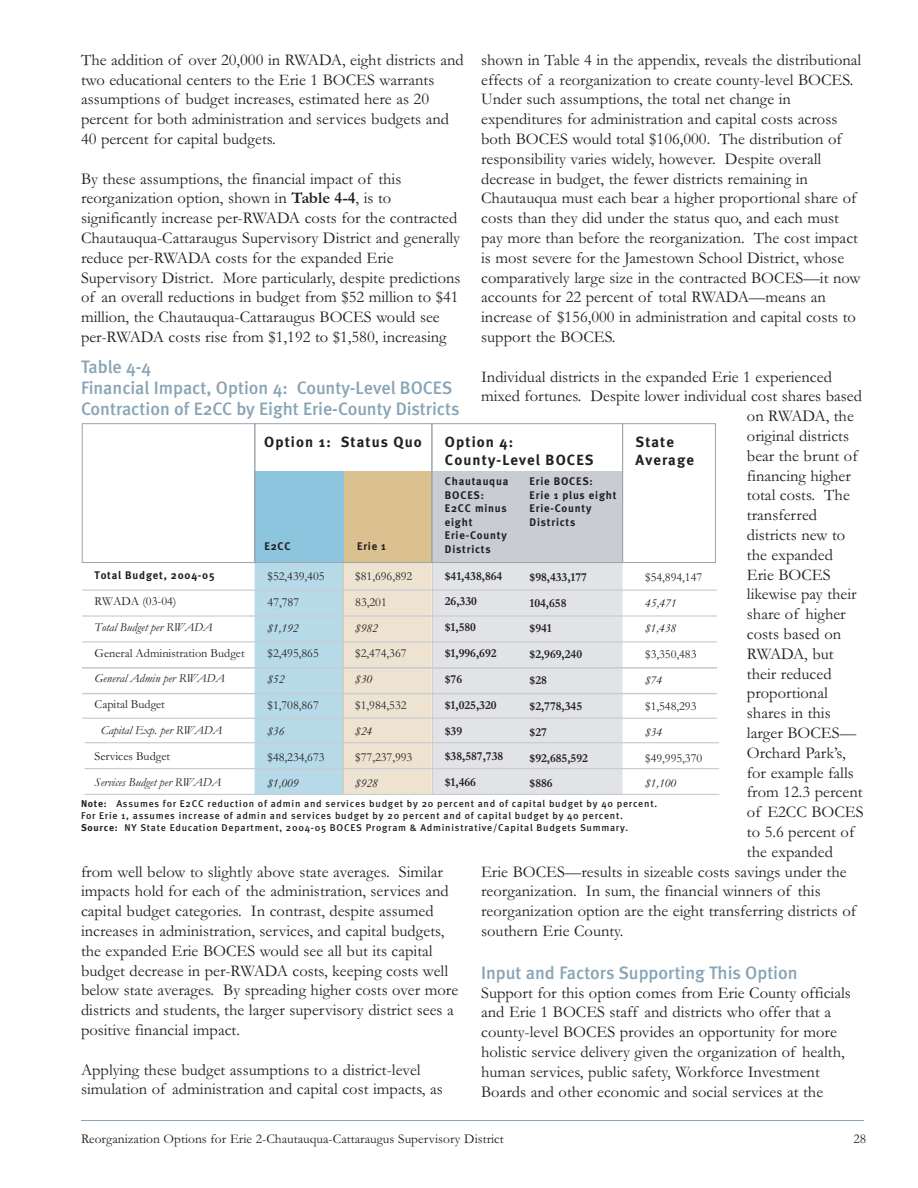
<style>
.page{position:relative;width:918px;height:1188px;background:#fff}
.page>*{position:absolute;margin:0;border:0;box-sizing:border-box;transform-origin:0 0}
.t1{font:500 18px/21px "Meta";color:#88a4b6}
.t2{font:16.5px/19.8px "Garamond";color:#231f20}
.t3{font:700 14.7px/17.9px "Meta";letter-spacing:.075em;color:#231f20}
.t4{font:13.5px "Garamond";color:#231f20}
.t5{font:12.3px/25.8px "Garamond";color:#231f20}
.t6{font:italic 12.3px/25.8px "Garamond";color:#231f20}
.t7{font:700 12.3px/25.8px "Garamond";color:#231f20}
.t8{font:700 11.1px/13.5px "Meta";letter-spacing:.075em;color:#231f20}
.t9{font:500 9.9px/11.7px "Meta";letter-spacing:.075em;color:#231f20}
.s1{font-weight:700}
</style>
<div class="page">
<hr style="left:81px;top:1120px;width:783px;height:1px;background:#88a4b6">
<svg style="left:255px;top:563px;width:177px;height:231px;background:#d1dedb"></svg>
<hr style="left:343px;top:562px;width:1px;height:233px;background:#c6d1c7">
<div style="left:433px;top:563px;width:190px;height:231px;background:#e1e3e6"></div>
<hr style="left:432px;top:562px;width:1px;height:233px;background:#d7cebf">
<hr style="left:82px;top:590px;width:635px;height:1px;background:#c9cdd3">
<hr style="left:82px;top:615px;width:635px;height:2px;background:#c9cdd3">
<hr style="left:82px;top:641px;width:635px;height:1px;background:#c9cdd3">
<hr style="left:82px;top:667px;width:635px;height:1px;background:#c9cdd3">
<hr style="left:82px;top:693px;width:635px;height:1px;background:#c9cdd3">
<hr style="left:82px;top:718px;width:635px;height:1px;background:#c9cdd3">
<hr style="left:85px;top:742px;width:634px;height:1px;background:#c9cdd3">
<hr style="left:85px;top:768px;width:634px;height:1px;background:#c9cdd3">
<hr style="left:85px;top:794px;width:634px;height:1px;background:#c9cdd3">
<svg style="left:82px;top:423px;width:540px;height:140px"></svg>
<div style="left:622px;top:423px;width:94px;height:140px;border:1px solid #9da4ab"></div>
<p class="t2" style="left:481px;top:52px;width:382px">shown in Table 4 in the appendix, reveals the distributional effects of a reorganization to create county-level BOCES.<br>Under such assumptions, the total net change in expenditures for administration and capital costs across both BOCES would total $106,000. The distribution of responsibility varies widely, however. Despite overall decrease in budget, the fewer districts remaining in Chautauqua must each bear a higher proportional share of costs than they did under the status quo, and each must pay more than before the reorganization. The cost impact is most severe for the Jamestown School District, whose comparatively large size in the contracted BOCES—it now accounts for 22 percent of total RWADA—means an increase of $156,000 in administration and capital costs to support the BOCES.</p>
<p class="t2" style="left:481px;top:368px;width:352px">Individual districts in the expanded Erie 1 experienced</p>
<p class="t2" style="left:481px;top:388px;width:382px">mixed fortunes. Despite lower individual cost shares based</p>
<p class="t2" style="left:747px;top:408px;width:109px">on RWADA, the</p>
<p class="t2" style="left:747px;top:428px;width:104px">original districts</p>
<p class="t2" style="left:747px;top:448px;width:112px">bear the brunt of</p>
<p class="t2" style="left:747px;top:467px;width:106px">financing higher</p>
<p class="t2" style="left:747px;top:487px;width:104px">total costs. The</p>
<p class="t2" style="left:747px;top:507px;width:72px">transferred</p>
<p class="t2" style="left:747px;top:527px;width:100px">districts new to</p>
<p class="t2" style="left:747px;top:547px;width:88px">the expanded</p>
<p class="t2" style="left:747px;top:566px;width:85px">Erie BOCES</p>
<p class="t2" style="left:747px;top:586px;width:111px">likewise pay their</p>
<p class="t2" style="left:747px;top:606px;width:100px">share of higher</p>
<p class="t2" style="left:747px;top:626px;width:96px">costs based on</p>
<p class="t2" style="left:747px;top:646px;width:88px">RWADA, but</p>
<p class="t2" style="left:747px;top:665px;width:86px">their reduced</p>
<p class="t2" style="left:747px;top:685px;width:82px">proportional</p>
<p class="t2" style="left:747px;top:705px;width:85px">shares in this</p>
<p class="t2" style="left:747px;top:725px;width:111px">larger BOCES—</p>
<p class="t2" style="left:747px;top:745px;width:100px">Orchard Park’s,</p>
<p class="t2" style="left:747px;top:764px;width:108px">for example falls</p>
<p class="t2" style="left:747px;top:784px;width:117px">from 12.3 percent</p>
<p class="t2" style="left:747px;top:804px;width:118px">of E2CC BOCES</p>
<p class="t2" style="left:747px;top:824px;width:109px">to 5.6 percent of</p>
<p class="t2" style="left:747px;top:844px;width:88px">the expanded</p>
<p class="t2" style="left:481px;top:863px;width:367px">Erie BOCES—results in sizeable costs savings under the</p>
<p class="t2" style="left:481px;top:883px;width:341px">reorganization. In sum, the financial winners of this</p>
<p class="t2" style="left:481px;top:903px;width:376px">reorganization option are the eight transferring districts of</p>
<p class="t2" style="left:481px;top:923px;width:144px">southern Erie County.</p>
<p class="t1" style="left:481px;top:964px;width:318px">Input and Factors Supporting This Option</p>
<p class="t2" style="left:481px;top:984px;width:371px">Support for this option comes from Erie County officials and Erie 1 BOCES staff and districts who offer that a county-level BOCES provides an opportunity for more holistic service delivery given the organization of health, human services, public safety, Workforce Investment Boards and other economic and social services at the</p>
<p class="t2" style="left:81px;top:52px;width:384px">The addition of over 20,000 in RWADA, eight districts and two educational centers to the Erie 1 BOCES warrants assumptions of budget increases, estimated here as 20 percent for both administration and services budgets and 40 percent for capital budgets.</p>
<p class="t2" style="left:81px;top:170px;width:381px">By these assumptions, the financial impact of this reorganization option, shown in <span class="s1">Table 4-4</span>, is to significantly increase per-RWADA costs for the contracted Chautauqua-Cattaraugus Supervisory District and generally reduce per-RWADA costs for the expanded Erie Supervisory District. More particularly, despite predictions of an overall reductions in budget from $52 million to $41 million, the Chautauqua-Cattaraugus BOCES would see per-RWADA costs rise from $1,192 to $1,580, increasing</p>
<p class="t1" style="left:81px;top:358px;width:380px">Table 4-4<br>Financial Impact, Option 4: County-Level BOCES<br>Contraction of E2CC by Eight Erie-County Districts</p>
<p class="t3" style="left:264px;top:434px;width:159px">Option 1: Status Quo</p>
<p class="t3" style="left:445px;top:434px;width:150px">Option 4:<br>County-Level BOCES</p>
<p class="t3" style="left:636px;top:434px;width:60px">State<br>Average</p>
<p class="t8" style="left:445px;top:475px;width:65px">Chautauqua<br>BOCES:<br>E2CC minus eight<br>Erie-County<br>Districts</p>
<p class="t8" style="left:530px;top:475px;width:88px">Erie BOCES:<br>Erie 1 plus eight<br>Erie-County<br>Districts</p>
<p class="t8" style="left:265px;top:540px;width:28px">E2CC</p>
<p class="t8" style="left:357px;top:540px;width:30px">Erie 1</p>
<p class="t8" style="left:95px;top:569px;width:122px">Total Budget, 2004-05</p>
<p class="t5" style="left:95px;top:590px;width:83px">RWADA (03-04)</p>
<p class="t6" style="left:95px;top:615px;width:119px">Total Budget per RWADA</p>
<p class="t5" style="left:95px;top:641px;width:152px">General Administration Budget</p>
<p class="t6" style="left:95px;top:667px;width:132px">General Admin per RWADA</p>
<p class="t5" style="left:95px;top:693px;width:72px">Capital Budget</p>
<p class="t6" style="left:101px;top:719px;width:123px">Capital Exp. per RWADA</p>
<p class="t5" style="left:95px;top:745px;width:77px">Services Budget</p>
<p class="t6" style="left:95px;top:770px;width:128px">Services Budget per RWADA</p>
<p class="t7" style="left:445px;top:564px;width:60px">$41,438,864<br>26,330 $1,580 $1,996,692 $76 $1,025,320 $39 $38,587,738 $1,466</p>
<p class="t5" style="left:268px;top:565px;width:59px">$52,439,405<br>47,787</p>
<p class="t6" style="left:268px;top:616px;width:33px">$1,192</p>
<p class="t5" style="left:268px;top:642px;width:53px">$2,495,865</p>
<p class="t6" style="left:268px;top:668px;width:18px">$52</p>
<p class="t5" style="left:268px;top:694px;width:53px">$1,708,867</p>
<p class="t6" style="left:268px;top:719px;width:18px">$36</p>
<p class="t5" style="left:268px;top:745px;width:59px">$48,234,673</p>
<p class="t6" style="left:268px;top:771px;width:33px">$1,009</p>
<p class="t5" style="left:355px;top:565px;width:59px">$81,696,892<br>83,201</p>
<p class="t6" style="left:355px;top:616px;width:24px">$982</p>
<p class="t5" style="left:355px;top:642px;width:53px">$2,474,367</p>
<p class="t6" style="left:355px;top:668px;width:18px">$30</p>
<p class="t5" style="left:355px;top:694px;width:53px">$1,984,532</p>
<p class="t6" style="left:355px;top:719px;width:18px">$24</p>
<p class="t5" style="left:355px;top:745px;width:59px">$77,237,993</p>
<p class="t6" style="left:355px;top:771px;width:24px">$928</p>
<p class="t5" style="left:645px;top:565px;width:59px">$54,894,147</p>
<p class="t6" style="left:645px;top:591px;width:33px">45,471 $1,438</p>
<p class="t5" style="left:645px;top:643px;width:53px">$3,350,483</p>
<p class="t6" style="left:645px;top:669px;width:18px">$74</p>
<p class="t5" style="left:645px;top:695px;width:53px">$1,548,293</p>
<p class="t6" style="left:645px;top:720px;width:18px">$34</p>
<p class="t5" style="left:645px;top:746px;width:59px">$49,995,370</p>
<p class="t6" style="left:645px;top:772px;width:33px">$1,100</p>
<p class="t7" style="left:530px;top:565px;width:60px">$98,433,177<br>104,658 $941 $2,969,240 $28 $2,778,345 $27 $92,685,592 $886</p>
<p class="t9" style="left:81px;top:799px;width:578px"><span class="s1">Note:</span> Assumes for E2CC reduction of admin and services budget by 20 percent and of capital budget by 40 percent.<br>For Erie 1, assumes increase of admin and services budget by 20 percent and of capital budget by 40 percent.<br><span class="s1">Source:</span> NY State Education Department, 2004-05 BOCES Program &amp; Administrative/Capital Budgets Summary.</p>
<p class="t2" style="left:81px;top:863px;width:379px">from well below to slightly above state averages. Similar impacts hold for each of the administration, services and capital budget categories. In contrast, despite assumed increases in administration, services, and capital budgets, the expanded Erie BOCES would see all but its capital budget decrease in per-RWADA costs, keeping costs well below state averages. By spreading higher costs over more districts and students, the larger supervisory district sees a positive financial impact.</p>
<p class="t2" style="left:81px;top:1061px;width:363px">Applying these budget assumptions to a district-level simulation of administration and capital cost impacts, as</p>
<p class="t4" style="left:81px;top:1134px;width:424px">Reorganization Options for Erie 2-Chautauqua-Cattaraugus Supervisory District</p>
<p class="t4" style="left:854px;top:1134px;width:14px">28</p>
</div>
